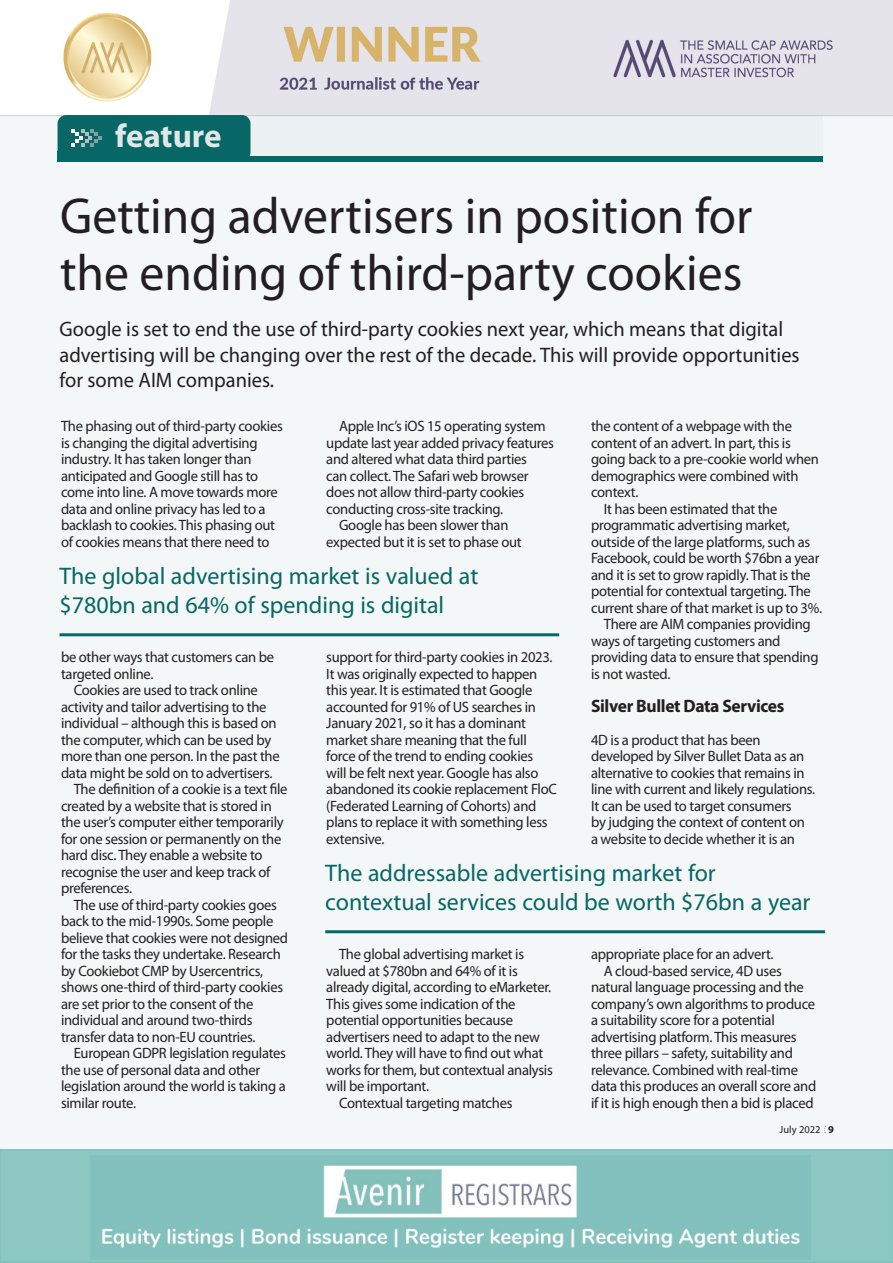
<style>
.page{position:relative;width:893px;height:1263px;background:#fff}
.page>*{position:absolute;margin:0;border:0;box-sizing:border-box;transform-origin:0 0}
.t1{font:51px/57px "Myriad Pro";color:#231f20}
.t2{font:700 33px "Myriad Pro";letter-spacing:-.005em;color:#e1e7e7}
._3mm_indent{font:24px/28.5px "Myriad Pro";color:#066766}
.t3{font:21px/25.2px "Myriad Pro";color:#231f20}
.t4{font:700 18px "Myriad Pro";letter-spacing:-.02em;color:#231f20}
.t5{font:15px/16.5px "Myriad Pro";letter-spacing:-.02em;color:#231f20}
.t6{font:10.5px "Myriad Pro";color:#231f20}
.t7{font:700 10.5px "Myriad Pro";color:#231f20}
</style>
<div class="page">
<img style="left:63px;top:0;width:830px;height:115px">
<div style="left:0;top:115px;width:893px;height:1034px;background:#f4f7f7"></div>
<div style="left:144px;top:115px;width:679px;height:43px;background:#ecf1f1"></div>
<div style="left:58px;top:115px;width:192px;height:46px;background:#066766;border-radius:9px"></div>
<div style="left:58px;top:156px;width:765px;height:6px;background:#066766"></div>
<svg style="left:71px;top:129px;width:31px;height:17px"></svg>
<div style="left:58px;top:152px;width:5px;height:10px;background:#066766"></div>
<hr style="left:0;top:115px;width:893px;height:1px;background:#066766">
<div style="left:0;top:1150px;width:893px;height:112px;background:#8dc7c3"></div>
<img style="left:102px;top:1161px;width:704px;height:88px">
<div style="left:0;top:1149px;width:893px;height:114px;border:2px solid #83c1bc"></div>
<hr style="left:60px;top:633px;width:499px;height:3px;background:#066766">
<hr style="left:325px;top:930px;width:500px;height:3px;background:#066766">
<p class="t2" style="left:115px;top:115px;width:108px">feature</p>
<p class="t1" style="left:60px;top:187px;width:694px">Getting advertisers in position for the ending of third-party cookies</p>
<h3 class="t3" style="left:60px;top:316px;width:742px">Google is set to end the use of third-party cookies next year, which means that digital advertising will be changing over the rest of the decade. This will provide opportunities for some AIM companies.</h3>
<p class="t5" style="left:591px;top:418px;width:229px">the content of a webpage with the content of an advert. In part, this is going back to a pre-cookie world when demographics were combined with context.</p>
<p class="t5" style="left:591px;top:500px;width:233px;text-indent:13px">It has been estimated that the programmatic advertising market, outside of the large platforms, such as Facebook, could be worth $76bn a year and it is set to grow rapidly. That is the potential for contextual targeting. The current share of that market is up to 3%.</p>
<p class="t5" style="left:591px;top:616px;width:229px;text-indent:13px">There are AIM companies providing ways of targeting customers and providing data to ensure that spending is not wasted.</p>
<p class="t4" style="left:591px;top:694px;width:195px">Silver Bullet Data Services</p>
<p class="t5" style="left:591px;top:731px;width:226px">4D is a product that has been developed by Silver Bullet Data as an alternative to cookies that remains in line with current and likely regulations.<br>It can be used to target consumers<br>by judging the context of content on a website to decide whether it is an</p>
<p class="t5" style="left:61px;top:418px;width:223px">The phasing out of third-party cookies is changing the digital advertising industry. It has taken longer than anticipated and Google still has to come into line. A move towards more data and online privacy has led to a backlash to cookies. This phasing out of cookies means that there need to</p>
<p class="t5" style="left:326px;top:418px;width:229px;text-indent:13px">Apple Inc’s iOS 15 operating system update last year added privacy features and altered what data third parties<br>can collect. The Safari web browser does not allow third-party cookies conducting cross-site tracking.</p>
<p class="t5" style="left:326px;top:517px;width:197px;text-align:center">Google has been slower than expected but it is set to phase out</p>
<p class="_3mm_indent" style="left:60px;top:561px;width:420px">The global advertising market is valued at $780bn and 64% of spending is digital</p>
<p class="t5" style="left:326px;top:649px;width:232px">support for third-party cookies in 2023.<br>It was originally expected to happen this year. It is estimated that Google accounted for 91% of US searches in January 2021, so it has a dominant market share meaning that the full force of the trend to ending cookies will be felt next year. Google has also abandoned its cookie replacement FloC (Federated Learning of Cohorts) and plans to replace it with something less extensive.</p>
<p class="t5" style="left:61px;top:649px;width:215px">be other ways that customers can be targeted online.</p>
<p class="t5" style="left:61px;top:682px;width:220px;text-indent:13px">Cookies are used to track online activity and tailor advertising to the individual – although this is based on the computer, which can be used by more than one person. In the past the data might be sold on to advertisers.</p>
<p class="t5" style="left:61px;top:781px;width:228px;text-indent:13px">The definition of a cookie is a text file created by a website that is stored in the user’s computer either temporarily for one session or permanently on the hard disc. They enable a website to recognise the user and keep track of preferences.</p>
<p class="t5" style="left:61px;top:896px;width:229px;text-indent:13px">The use of third-party cookies goes back to the mid-1990s. Some people believe that cookies were not designed for the tasks they undertake. Research by Cookiebot CMP by Usercentrics, shows one-third of third-party cookies are set prior to the consent of the individual and around two-thirds transfer data to non-EU countries.</p>
<p class="t5" style="left:61px;top:1045px;width:227px;text-indent:13px">European GDPR legislation regulates the use of personal data and other legislation around the world is taking a similar route.</p>
<p class="_3mm_indent" style="left:325px;top:858px;width:487px">The addressable advertising market for contextual services could be worth $76bn a year</p>
<p class="t5" style="left:591px;top:946px;width:184px">appropriate place for an advert.</p>
<p class="t5" style="left:591px;top:962px;width:227px;text-indent:13px">A cloud-based service, 4D uses natural language processing and the company’s own algorithms to produce a suitability score for a potential advertising platform. This measures three pillars – safety, suitability and relevance. Combined with real-time data this produces an overall score and if it is high enough then a bid is placed</p>
<p class="t5" style="left:326px;top:946px;width:228px;text-indent:13px">The global advertising market is valued at $780bn and 64% of it is already digital, according to eMarketer.<br>This gives some indication of the potential opportunities because advertisers need to adapt to the new world. They will have to find out what works for them, but contextual analysis will be important.</p>
<p class="t5" style="left:339px;top:1094px;width:175px">Contextual targeting matches</p>
<p class="t6" style="left:779px;top:1123px;width:43px">July 2022</p>
<p class="t7" style="left:828px;top:1123px;width:7px">9</p>
</div>
